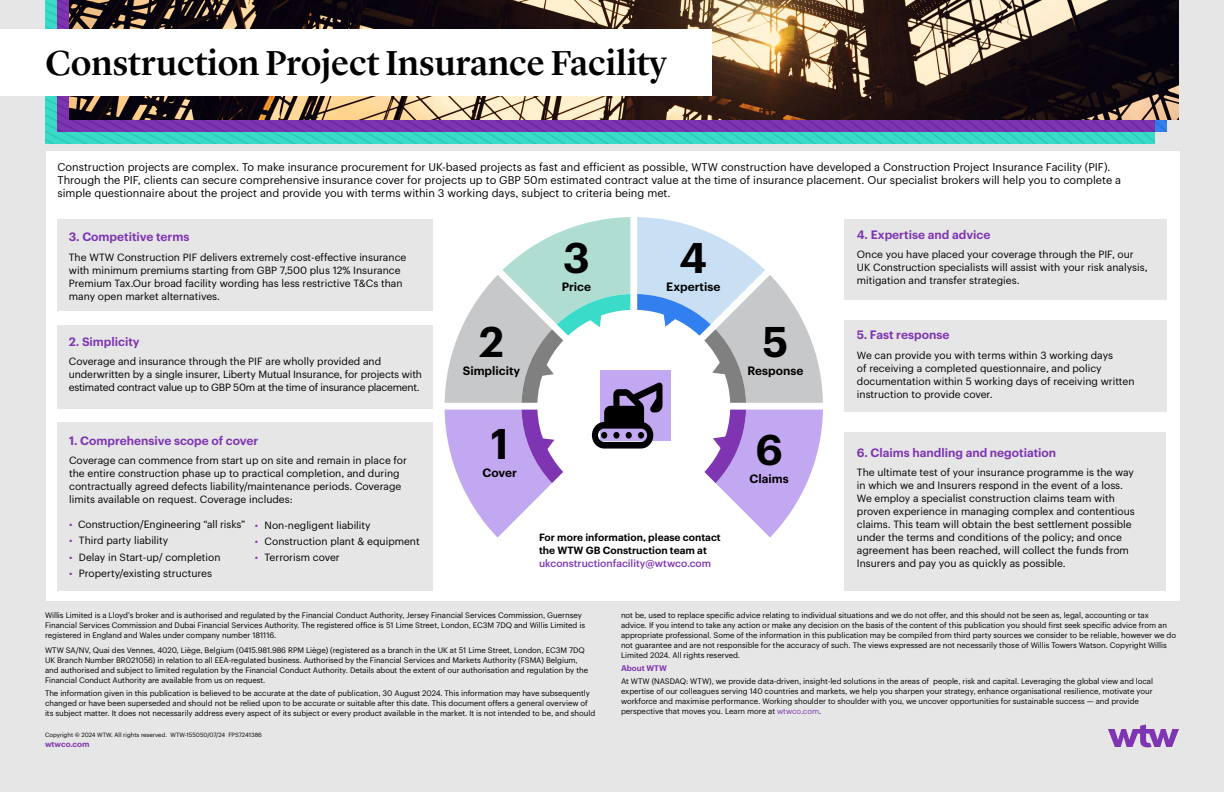
<style>
.page{position:relative;width:1224px;height:792px;background:#e6e6e6}
.page>*{position:absolute;margin:0;border:0;box-sizing:border-box;transform-origin:0 0}
.Body_subhead_L1_11_13{font:600 42px "Graphik";color:#000}
.Title_Headline_36_42{font:500 36px "Lyon Display";color:#000}
.Body_subhead_L1_11_12{font:600 11.9px "Graphik";color:#7f35b2}
.Body_subhead_L1_11_13-2{font:600 11.9px "Graphik";color:#000}
.Body_subhead_L1_11_13-3{font:11px/13px "Graphik";color:#000}
.Body_bullet_L1_9_5_12{font:10.3px/13px "Graphik";color:#000}
.Body_9_5_12{font:10.3px/13px "Graphik";color:#000}
.Contact_info_8_10{font:600 10.2px/12.8px "Graphik";color:#000}
.Legal_6_7_5{font:600 8px "Graphik";color:#7f35b2}
.Caption_subhead_8_10{font:600 8px "Graphik";color:#7f35b2}
.Caption_no_space_8_10{font:7.8px/10px "Graphik";letter-spacing:-.005em;color:#000}
.Legal_6_7_5-2{font:6px "Graphik";color:#000}
.s1{color:#7f35b2}
.s2{font-weight:500;color:#7f35b2}
</style>
<div class="page">
<div style="left:46px;top:151px;width:1134px;height:450px;background:#fff"></div>
<svg style="left:45px;top:96px;width:1080px;height:48px;background:#5296bb"></svg>
<svg style="left:692px;top:120px;width:463px;height:10px;background:#7b32ad"></svg>
<img style="left:69px;top:0;width:1110px;height:120px">
<div style="left:0;top:30px;width:712px;height:66px;background:#fff"></div>
<svg style="left:445px;top:217px;width:378px;height:321px"></svg>
<div style="left:58px;top:325px;width:375px;height:83px;background:#e6e6e6"></div>
<div style="left:58px;top:220px;width:375px;height:91px;background:#e6e6e6"></div>
<div style="left:844px;top:219px;width:323px;height:81px;background:#e6e6e6"></div>
<div style="left:844px;top:320px;width:323px;height:91px;background:#e6e6e6"></div>
<div style="left:844px;top:433px;width:322px;height:158px;background:#e6e6e6"></div>
<div style="left:58px;top:423px;width:375px;height:168px;background:#e6e6e6"></div>
<svg style="left:1108px;top:724px;width:71px;height:23px"></svg>
<p class="Title_Headline_36_42" style="left:45px;top:36px;width:623px">Construction Project Insurance Facility</p>
<p class="Body_subhead_L1_11_13-3" style="left:58px;top:160px;width:1065px">Construction projects are complex. To make insurance procurement for UK-based projects as fast and efficient as possible, WTW construction have developed a Construction Project Insurance Facility (PIF).<br>Through the PIF, clients can secure comprehensive insurance cover for projects up to GBP 50m estimated contract value at the time of insurance placement. Our specialist brokers will help you to complete a simple questionnaire about the project and provide you with terms within 3 working days, subject to criteria being met.</p>
<p class="Body_subhead_L1_11_12" style="left:69px;top:228px;width:122px">3. Competitive terms</p>
<p class="Body_9_5_12" style="left:69px;top:250px;width:339px">The WTW Construction PIF delivers extremely cost-effective insurance with minimum premiums starting from GBP 7,500 plus 12% Insurance Premium Tax.Our broad facility wording has less restrictive T&amp;Cs than many open market alternatives.</p>
<p class="Body_subhead_L1_11_12" style="left:69px;top:332px;width:72px">2. Simplicity</p>
<p class="Body_9_5_12" style="left:69px;top:354px;width:355px">Coverage and insurance through the PIF are wholly provided and underwritten by a single insurer, Liberty Mutual Insurance, for projects with estimated contract value up to GBP 50m at the time of insurance placement.</p>
<p class="Body_subhead_L1_11_12" style="left:69px;top:431px;width:191px">1. Comprehensive scope of cover</p>
<p class="Body_9_5_12" style="left:69px;top:453px;width:339px">Coverage can commence from start up on site and remain in place for the entire construction phase up to practical completion, and during contractually agreed defects liability/maintenance periods. Coverage limits available on request. Coverage includes:</p>
<p class="Body_bullet_L1_9_5_12" style="left:69px;top:517px;width:178px"><span class="s1">•</span> Construction/Engineering “all risks”</p>
<p class="Body_bullet_L1_9_5_12" style="left:69px;top:533px;width:101px"><span class="s1">•</span> Third party liability</p>
<p class="Body_bullet_L1_9_5_12" style="left:69px;top:549px;width:153px"><span class="s1">•</span> Delay in Start-up/ completion</p>
<p class="Body_bullet_L1_9_5_12" style="left:69px;top:566px;width:144px"><span class="s1">•</span> Property/existing structures</p>
<p class="Body_bullet_L1_9_5_12" style="left:255px;top:518px;width:117px"><span class="s1">•</span> Non-negligent liability</p>
<p class="Body_bullet_L1_9_5_12" style="left:255px;top:534px;width:166px"><span class="s1">•</span> Construction plant &amp; equipment</p>
<p class="Body_bullet_L1_9_5_12" style="left:255px;top:550px;width:86px"><span class="s1">•</span> Terrorism cover</p>
<p class="Body_subhead_L1_11_13" style="left:479px;top:310px;width:26px">2</p>
<p class="Body_subhead_L1_11_13-2" style="left:463px;top:362px;width:59px">Simplicity</p>
<p class="Body_subhead_L1_11_13" style="left:491px;top:412px;width:20px">1</p>
<p class="Body_subhead_L1_11_13-2" style="left:483px;top:464px;width:36px">Cover</p>
<p class="Body_subhead_L1_11_13" style="left:563px;top:226px;width:28px">3</p>
<p class="Body_subhead_L1_11_13-2" style="left:562px;top:278px;width:31px">Price</p>
<p class="Body_subhead_L1_11_13" style="left:680px;top:226px;width:29px">4</p>
<p class="Body_subhead_L1_11_13-2" style="left:666px;top:278px;width:56px">Expertise</p>
<p class="Contact_info_8_10" style="left:539px;top:530px;width:183px">For more information, please contact the WTW GB Construction team at <span class="s2">ukconstructionfacility@wtwco.com</span></p>
<p class="Body_subhead_L1_11_13" style="left:763px;top:310px;width:27px">5</p>
<p class="Body_subhead_L1_11_13-2" style="left:748px;top:362px;width:57px">Response</p>
<p class="Body_subhead_L1_11_13" style="left:755px;top:418px;width:29px">6</p>
<p class="Body_subhead_L1_11_13-2" style="left:750px;top:470px;width:41px">Claims</p>
<p class="Body_subhead_L1_11_12" style="left:857px;top:225px;width:135px">4. Expertise and advice</p>
<p class="Body_bullet_L1_9_5_12" style="left:857px;top:247px;width:292px">Once you have placed your coverage through the PIF, our<br>UK Construction specialists will assist with your risk analysis, mitigation and transfer strategies.</p>
<p class="Body_subhead_L1_11_12" style="left:857px;top:326px;width:94px">5. Fast response</p>
<p class="Body_bullet_L1_9_5_12" style="left:857px;top:348px;width:279px">We can provide you with terms within 3 working days<br>of receiving a completed questionnaire, and policy documentation within 5 working days of receiving written instruction to provide cover.</p>
<p class="Body_subhead_L1_11_12" style="left:857px;top:443px;width:201px">6. Claims handling and negotiation</p>
<p class="Body_bullet_L1_9_5_12" style="left:857px;top:465px;width:279px">The ultimate test of your insurance programme is the way in which we and Insurers respond in the event of a loss.<br>We employ a specialist construction claims team with proven experience in managing complex and contentious claims. This team will obtain the best settlement possible under the terms and conditions of the policy; and once agreement has been reached, will collect the funds from Insurers and pay you as quickly as possible.</p>
<p class="Caption_no_space_8_10" style="left:45px;top:610px;width:542px">Willis Limited is a Lloyd’s broker and is authorised and regulated by the Financial Conduct Authority, Jersey Financial Services Commission, Guernsey<br>Financial Services Commission and Dubai Financial Services Authority. The registered office is 51 Lime Street, London, EC3M 7DQ and Willis Limited is registered in England and Wales under company number 181116.</p>
<p class="Caption_no_space_8_10" style="left:45px;top:645px;width:545px">WTW SA/NV, Quai des Vennes, 4020, Liège, Belgium (0415.981.986 RPM Liège) (registered as a branch in the UK at 51 Lime Street, London, EC3M 7DQ UK Branch Number BR021056) in relation to all EEA-regulated business. Authorised by the Financial Services and Markets Authority (FSMA) Belgium, and authorised and subject to limited regulation by the Financial Conduct Authority. Details about the extent of our authorisation and regulation by the Financial Conduct Authority are available from us on request.</p>
<p class="Caption_no_space_8_10" style="left:45px;top:688px;width:552px">The information given in this publication is believed to be accurate at the date of publication, 30 August 2024. This information may have subsequently changed or have been superseded and should not be relied upon to be accurate or suitable after this date. This document offers a general overview of its subject matter. It does not necessarily address every aspect of its subject or every product available in the market. It is not intended to be, and should</p>
<p class="Legal_6_7_5-2" style="left:45px;top:730px;width:219px">Copyright © 2024 WTW. All rights reserved. WTW-155050/07/24 FPS7241386</p>
<p class="Legal_6_7_5" style="left:45px;top:738px;width:46px">wtwco.com</p>
<p class="Caption_no_space_8_10" style="left:621px;top:610px;width:557px">not be, used to replace specific advice relating to individual situations and we do not offer, and this should not be seen as, legal, accounting or tax advice. If you intend to take any action or make any decision on the basis of the content of this publication you should first seek specific advice from an appropriate professional. Some of the information in this publication may be compiled from third party sources we consider to be reliable, however we do not guarantee and are not responsible for the accuracy of such. The views expressed are not necessarily those of Willis Towers Watson. Copyright Willis Limited 2024. All rights reserved.</p>
<p class="Caption_subhead_8_10" style="left:621px;top:662px;width:47px">About WTW</p>
<p class="Caption_no_space_8_10" style="left:621px;top:676px;width:534px">At WTW (NASDAQ: WTW), we provide data-driven, insight-led solutions in the areas of people, risk and capital. Leveraging the global view and local expertise of our colleagues serving 140 countries and markets, we help you sharpen your strategy, enhance organisational resilience, motivate your workforce and maximise performance. Working shoulder to shoulder with you, we uncover opportunities for sustainable success — and provide perspective that moves you. Learn more at <span class="s1">wtwco.com</span>.</p>
</div>
